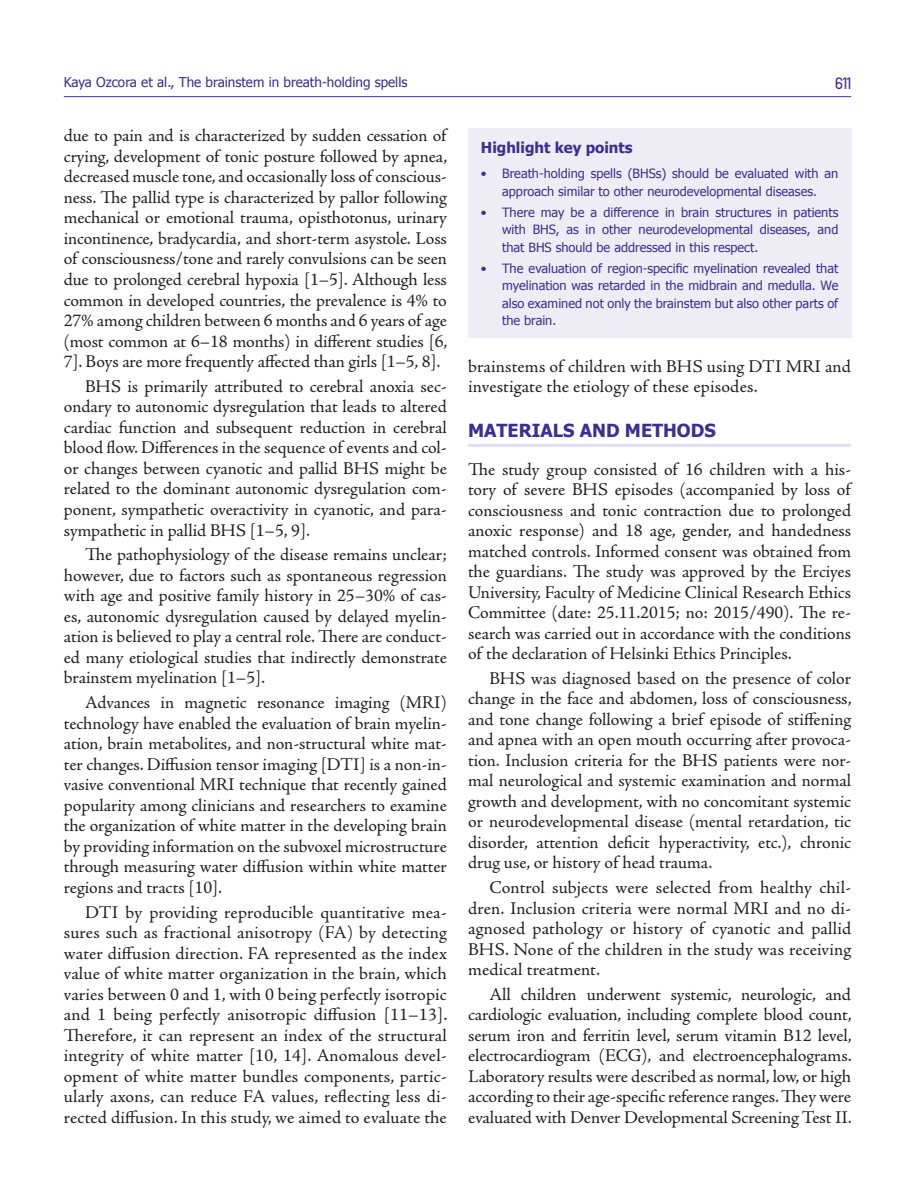
<style>
.page{position:relative;width:915px;height:1191px;background:#fff}
.page>*{position:absolute;margin:0;border:0;box-sizing:border-box;transform-origin:0 0}
._01__Yazı_Metni_NCI{font:18px/20.5px "Adobe Jenson Pro";color:#231f20;text-align:justify}
._06__Yazı_Konu_Basli{font:700 18px "Tahoma";color:#3a3091}
.t1{font:500 16.5px "Circula";color:#3a3091}
._05__Özet_Yazısı_NCI{font:700 15px "Tahoma";color:#3a3091}
.t2{font:13.5px "Tahoma";color:#3a3091}
._05__Özet_Yazısı_NCI-2{font:12.75px/17.2px "Tahoma";color:#3a3091;text-align:justify}
</style>
<div class="page">
<hr style="left:64px;top:96px;width:786px;height:1px;background:#3a3091">
<hr style="left:468px;top:444px;width:382px;height:3px;background:#e2e0f0">
<div style="left:468px;top:128px;width:382px;height:210px;background:#eeedf5"></div>
<p class="t2" style="left:64px;top:73px;width:345px">Kaya Ozcora et al., The brainstem in breath-holding spells</p>
<p class="t1" style="left:834px;top:73px;width:18px">611</p>
<p class="_01__Yazı_Metni_NCI" style="left:64px;top:126px;width:385px">due to pain and is characterized by sudden cessation of crying, development of tonic posture followed by apnea, decreased muscle tone, and occasionally loss of conscious&shy;ness. The pallid type is characterized by pallor following mechanical or emotional trauma, opisthotonus, urinary incontinence, bradycardia, and short-term asystole. Loss of consciousness/tone and rarely convulsions can be seen due to prolonged cerebral hypoxia [1–5]. Although less common in developed countries, the prevalence is 4% to 27% among children between 6 months and 6 years of age (most common at 6–18 months) in different studies [6, 7]. Boys are more frequently affected than girls [1–5, 8].</p>
<p class="_01__Yazı_Metni_NCI" style="left:64px;top:376px;width:384px;text-indent:21px">BHS is primarily attributed to cerebral anoxia sec&shy;ondary to autonomic dysregulation that leads to altered cardiac function and subsequent reduction in cerebral blood flow. Differences in the sequence of events and col&shy;or changes between cyanotic and pallid BHS might be related to the dominant autonomic dysregulation com&shy;ponent, sympathetic overactivity in cyanotic, and para&shy;sympathetic in pallid BHS [1–5, 9].</p>
<p class="_01__Yazı_Metni_NCI" style="left:64px;top:545px;width:384px;text-indent:21px">The pathophysiology of the disease remains unclear; however, due to factors such as spontaneous regression with age and positive family history in 25–30% of cas&shy;es, autonomic dysregulation caused by delayed myelin&shy;ation is believed to play a central role. There are conduct&shy;ed many etiological studies that indirectly demonstrate brainstem myelination [1–5].</p>
<p class="_01__Yazı_Metni_NCI" style="left:64px;top:692px;width:384px;text-indent:21px">Advances in magnetic resonance imaging (MRI) technology have enabled the evaluation of brain myelin&shy;ation, brain metabolites, and non-structural white mat&shy;ter changes. Diffusion tensor imaging [DTI] is a non-in&shy;vasive conventional MRI technique that recently gained popularity among clinicians and researchers to examine the organization of white matter in the developing brain by providing information on the subvoxel microstructure through measuring water diffusion within white matter regions and tracts [10].</p>
<p class="_01__Yazı_Metni_NCI" style="left:64px;top:902px;width:385px;text-indent:21px">DTI by providing reproducible quantitative mea&shy;sures such as fractional anisotropy (FA) by detecting water diffusion direction. FA represented as the index value of white matter organization in the brain, which varies between 0 and 1, with 0 being perfectly isotropic and 1 being perfectly anisotropic diffusion [11–13].<br>Therefore, it can represent an index of the structural integrity of white matter [10, 14]. Anomalous devel&shy;opment of white matter bundles components, partic&shy;ularly axons, can reduce FA values, reflecting less di&shy;rected diffusion. In this study, we aimed to evaluate the</p>
<p class="_05__Özet_Yazısı_NCI" style="left:480px;top:137px;width:153px">Highlight key points</p>
<p class="_05__Özet_Yazısı_NCI-2" style="left:480px;top:165px;width:359px;text-align:center">• Breath-holding spells (BHSs) should be evaluated with an approach similar to other neurodevelopmental diseases.</p>
<p class="_05__Özet_Yazısı_NCI-2" style="left:502px;top:203px;width:337px;text-indent:-21px">• There may be a difference in brain structures in patients with BHS, as in other neurodevelopmental diseases, and that BHS should be addressed in this respect.</p>
<p class="_05__Özet_Yazısı_NCI-2" style="left:502px;top:259px;width:337px;text-indent:-21px">• The evaluation of region-specific myelination revealed that myelination was retarded in the midbrain and medulla. We also examined not only the brainstem but also other parts of the brain.</p>
<p class="_01__Yazı_Metni_NCI" style="left:468px;top:356px;width:384px">brainstems of children with BHS using DTI MRI and investigate the etiology of these episodes.</p>
<p class="_06__Yazı_Konu_Basli" style="left:468px;top:418px;width:249px">MATERIALS AND METHODS</p>
<p class="_01__Yazı_Metni_NCI" style="left:468px;top:459px;width:384px">The study group consisted of 16 children with a his&shy;tory of severe BHS episodes (accompanied by loss of consciousness and tonic contraction due to prolonged anoxic response) and 18 age, gender, and handedness matched controls. Informed consent was obtained from the guardians. The study was approved by the Erciyes University, Faculty of Medicine Clinical Research Ethics Committee (date: 25.11.2015; no: 2015/490). The re&shy;search was carried out in accordance with the conditions of the declaration of Helsinki Ethics Principles.</p>
<p class="_01__Yazı_Metni_NCI" style="left:468px;top:668px;width:385px;text-indent:21px">BHS was diagnosed based on the presence of color change in the face and abdomen, loss of consciousness, and tone change following a brief episode of stiffening and apnea with an open mouth occurring after provoca&shy;tion. Inclusion criteria for the BHS patients were nor&shy;mal neurological and systemic examination and normal growth and development, with no concomitant systemic or neurodevelopmental disease (mental retardation, tic disorder, attention deficit hyperactivity, etc.), chronic drug use, or history of head trauma.</p>
<p class="_01__Yazı_Metni_NCI" style="left:468px;top:877px;width:384px;text-indent:21px">Control subjects were selected from healthy chil&shy;dren. Inclusion criteria were normal MRI and no di&shy;agnosed pathology or history of cyanotic and pallid BHS. None of the children in the study was receiving medical treatment.</p>
<p class="_01__Yazı_Metni_NCI" style="left:468px;top:984px;width:385px;text-indent:21px">All children underwent systemic, neurologic, and cardiologic evaluation, including complete blood count, serum iron and ferritin level, serum vitamin B12 level, electrocardiogram (ECG), and electroencephalograms.<br>Laboratory results were described as normal, low, or high according to their age-specific reference ranges. They were evaluated with Denver Developmental Screening Test II.</p>
</div>
